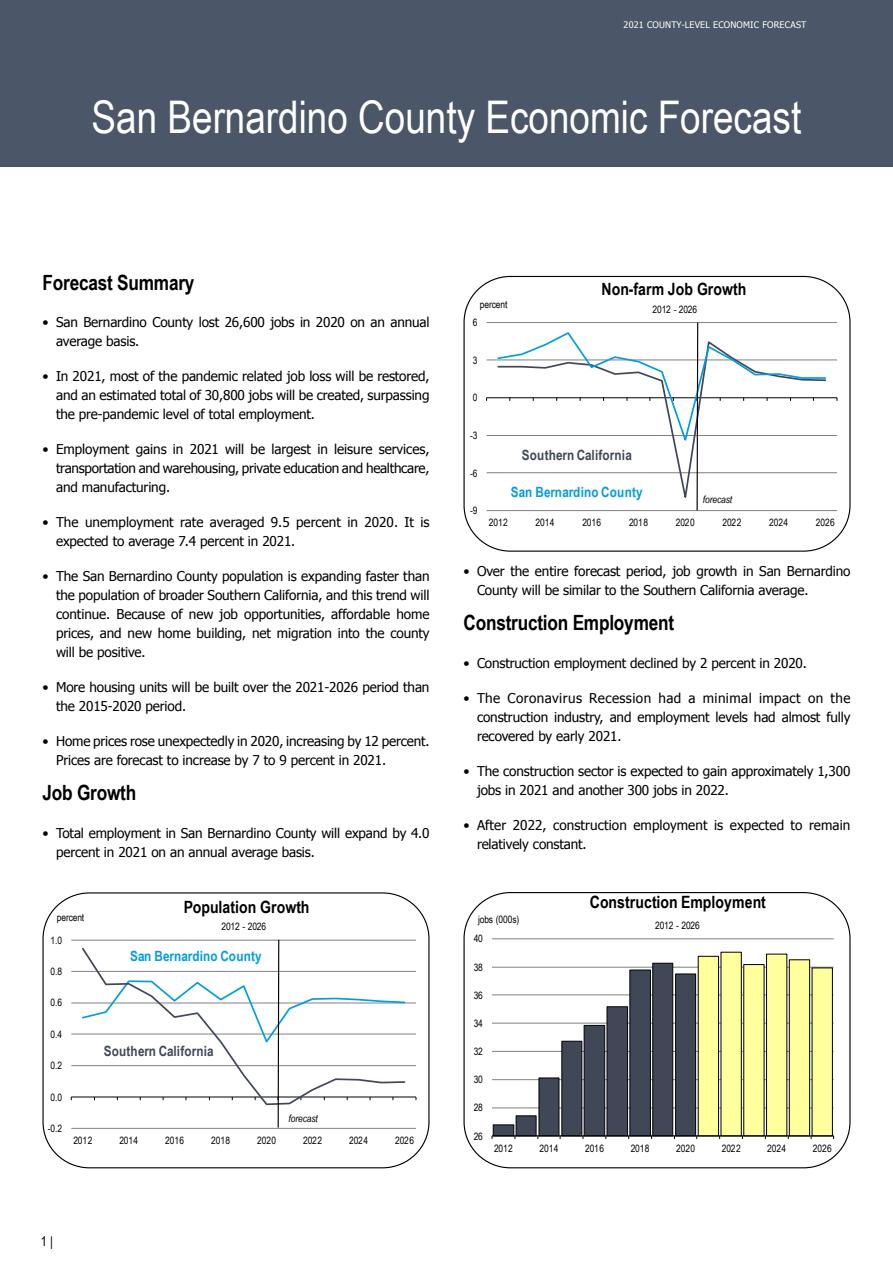
<style>
.page{position:relative;width:893px;height:1263px;background:#fff}
.page>*{position:absolute;margin:0;border:0;box-sizing:border-box;transform-origin:0 0}
.t1{font:45px "Arial Narrow";color:#fff}
.Profile_Subhead_1{font:700 21px "Arial Narrow";letter-spacing:-.01em;color:#000}
.t2{font:700 16.95px "Arial Narrow";color:#000}
.t3{font:700 14.1px "Arial Narrow";letter-spacing:.01em;color:#009de0}
.t4{font:700 14.1px "Arial Narrow";letter-spacing:.01em;color:#404756}
.Profile_Body_Text{font:13.5px/18.9px "Tahoma";letter-spacing:-.01em;color:#000}
.t5{font:13.5px "Arial Narrow";color:#000}
.t6{font:10.2px "Arial Narrow";letter-spacing:-.01em;color:#000}
.t7{font:italic 10.2px "Arial Narrow";letter-spacing:-.01em;color:#000}
.t8{font:9px "Tahoma";letter-spacing:.02em;color:#fff}
</style>
<div class="page">
<div style="left:0;top:0;width:893px;height:167px;background:#4b5768"></div>
<hr style="left:71px;top:1128px;width:345px;height:1px;background:#808080">
<hr style="left:71px;top:1065px;width:345px;height:1px;background:#808080">
<hr style="left:71px;top:1034px;width:345px;height:1px;background:#808080">
<hr style="left:71px;top:1003px;width:345px;height:1px;background:#808080">
<hr style="left:71px;top:971px;width:345px;height:1px;background:#808080">
<hr style="left:71px;top:940px;width:345px;height:1px;background:#808080">
<hr style="left:71px;top:1097px;width:345px;height:1px;background:#000">
<svg style="left:81px;top:939px;width:325px;height:190px"></svg>
<hr style="left:487px;top:510px;width:350px;height:1px;background:#7f7f7f">
<hr style="left:487px;top:472px;width:350px;height:1px;background:#7f7f7f">
<hr style="left:487px;top:435px;width:350px;height:1px;background:#7f7f7f">
<hr style="left:487px;top:360px;width:350px;height:1px;background:#7f7f7f">
<hr style="left:487px;top:322px;width:350px;height:1px;background:#7f7f7f">
<hr style="left:487px;top:397px;width:350px;height:1px;background:#000">
<svg style="left:496px;top:322px;width:331px;height:189px"></svg>
<hr style="left:492px;top:1107px;width:342px;height:1px;background:#7f7f7f">
<hr style="left:492px;top:1079px;width:342px;height:1px;background:#7f7f7f">
<hr style="left:492px;top:1051px;width:342px;height:1px;background:#7f7f7f">
<hr style="left:492px;top:1023px;width:342px;height:1px;background:#7f7f7f">
<hr style="left:492px;top:994px;width:342px;height:1px;background:#7f7f7f">
<hr style="left:492px;top:967px;width:342px;height:1px;background:#7f7f7f">
<hr style="left:492px;top:938px;width:342px;height:1px;background:#7f7f7f">
<div style="left:698px;top:956px;width:20px;height:180px;background:#ffff9b"></div>
<div style="left:698px;top:956px;width:21px;height:180px;border:1px solid #000"></div>
<div style="left:721px;top:952px;width:20px;height:184px;background:#ffff9b"></div>
<div style="left:721px;top:952px;width:21px;height:184px;border:1px solid #000"></div>
<div style="left:744px;top:964px;width:20px;height:172px;background:#ffff9b"></div>
<div style="left:766px;top:954px;width:21px;height:182px;background:#ffff9b"></div>
<div style="left:766px;top:954px;width:21px;height:182px;border:1px solid #000"></div>
<div style="left:789px;top:960px;width:21px;height:176px;background:#ffff9b"></div>
<div style="left:789px;top:959px;width:21px;height:177px;border:1px solid #000"></div>
<div style="left:812px;top:968px;width:20px;height:168px;background:#ffff9b"></div>
<div style="left:812px;top:968px;width:21px;height:168px;border:1px solid #000"></div>
<hr style="left:492px;top:1135px;width:342px;height:1px;background:#000">
<svg style="left:492px;top:963px;width:205px;height:176px"></svg>
<p class="t8" style="left:624px;top:19px;width:184px">2021 COUNTY-LEVEL ECONOMIC FORECAST</p>
<h1 class="t1" style="left:92px;top:85px;width:711px">San Bernardino County Economic Forecast</h1>
<h1 class="Profile_Subhead_1" style="left:43px;top:266px;width:153px">Forecast Summary</h1>
<p class="Profile_Body_Text" style="left:56px;top:312px;width:375px;text-indent:-14px">• San Bernardino County lost 26,600 jobs in 2020 on an annual average basis.</p>
<p class="Profile_Body_Text" style="left:56px;top:366px;width:375px;text-align:justify;text-indent:-14px">• In 2021, most of the pandemic related job loss will be restored, and an estimated total of 30,800 jobs will be created, surpassing the pre-pandemic level of total employment.</p>
<p class="Profile_Body_Text" style="left:56px;top:439px;width:375px;text-align:justify;text-indent:-14px">• Employment gains in 2021 will be largest in leisure services, transportation and warehousing, private education and healthcare, and manufacturing.</p>
<p class="Profile_Body_Text" style="left:56px;top:512px;width:375px;text-indent:-14px">• The unemployment rate averaged 9.5 percent in 2020. It is expected to average 7.4 percent in 2021.</p>
<p class="Profile_Body_Text" style="left:56px;top:566px;width:375px;text-align:justify;text-indent:-14px">• The San Bernardino County population is expanding faster than the population of broader Southern California, and this trend will continue. Because of new job opportunities, affordable home prices, and new home building, net migration into the county will be positive.</p>
<p class="Profile_Body_Text" style="left:56px;top:677px;width:375px;text-indent:-14px">• More housing units will be built over the 2021-2026 period than the 2015-2020 period.</p>
<p class="Profile_Body_Text" style="left:56px;top:731px;width:375px;text-indent:-14px">• Home prices rose unexpectedly in 2020, increasing by 12 percent.<br>Prices are forecast to increase by 7 to 9 percent in 2021.</p>
<h1 class="Profile_Subhead_1" style="left:43px;top:776px;width:95px">Job Growth</h1>
<p class="Profile_Body_Text" style="left:56px;top:823px;width:375px;text-indent:-14px">• Total employment in San Bernardino County will expand by 4.0 percent in 2021 on an annual average basis.</p>
<p class="t6" style="left:57px;top:909px;width:29px">percent</p>
<p class="t6" style="left:51px;top:933px;width:13px">1.0</p>
<p class="t6" style="left:51px;top:964px;width:13px">0.8</p>
<p class="t6" style="left:51px;top:995px;width:13px">0.6</p>
<p class="t6" style="left:51px;top:1027px;width:13px">0.4</p>
<p class="t6" style="left:51px;top:1058px;width:13px">0.2</p>
<p class="t6" style="left:51px;top:1089px;width:13px">0.0</p>
<p class="t6" style="left:48px;top:1120px;width:16px">-0.2</p>
<p class="t2" style="left:184px;top:894px;width:127px">Population Growth</p>
<p class="t6" style="left:221px;top:919px;width:46px">2012 - 2026</p>
<p class="t3" style="left:130px;top:945px;width:133px">San Bernardino County</p>
<p class="t4" style="left:104px;top:1040px;width:111px">Southern California</p>
<p class="t7" style="left:289px;top:1113px;width:31px">forecast</p>
<p class="t6" style="left:73px;top:1133px;width:20px">2012</p>
<p class="t6" style="left:119px;top:1133px;width:20px">2014</p>
<p class="t6" style="left:165px;top:1133px;width:20px">2016</p>
<p class="t6" style="left:211px;top:1133px;width:20px">2018</p>
<p class="t6" style="left:257px;top:1133px;width:20px">2020</p>
<p class="t6" style="left:303px;top:1133px;width:20px">2022</p>
<p class="t6" style="left:349px;top:1133px;width:20px">2024</p>
<p class="t6" style="left:395px;top:1133px;width:20px">2026</p>
<p class="t5" style="left:41px;top:1231px;width:14px">1 |</p>
<p class="t6" style="left:480px;top:297px;width:29px">percent</p>
<p class="t6" style="left:473px;top:315px;width:6px">6</p>
<p class="t6" style="left:473px;top:353px;width:6px">3</p>
<p class="t6" style="left:473px;top:390px;width:6px">0</p>
<p class="t6" style="left:470px;top:428px;width:9px">-3</p>
<p class="t6" style="left:470px;top:466px;width:9px">-6</p>
<p class="t2" style="left:601px;top:276px;width:146px">Non-farm Job Growth</p>
<p class="t6" style="left:652px;top:301px;width:46px">2012 - 2026</p>
<p class="t4" style="left:522px;top:444px;width:111px">Southern California</p>
<p class="t6" style="left:470px;top:503px;width:9px">-9</p>
<p class="t3" style="left:511px;top:481px;width:133px">San Bernardino County</p>
<p class="t7" style="left:703px;top:494px;width:31px">forecast</p>
<p class="t6" style="left:489px;top:515px;width:20px">2012</p>
<p class="t6" style="left:536px;top:515px;width:20px">2014</p>
<p class="t6" style="left:582px;top:515px;width:20px">2016</p>
<p class="t6" style="left:629px;top:515px;width:20px">2018</p>
<p class="t6" style="left:676px;top:515px;width:20px">2020</p>
<p class="t6" style="left:722px;top:515px;width:20px">2022</p>
<p class="t6" style="left:769px;top:515px;width:20px">2024</p>
<p class="t6" style="left:816px;top:515px;width:20px">2026</p>
<p class="Profile_Body_Text" style="left:477px;top:561px;width:375px;text-indent:-14px">• Over the entire forecast period, job growth in San Bernardino<br>County will be similar to the Southern California average.</p>
<h1 class="Profile_Subhead_1" style="left:463px;top:607px;width:212px">Construction Employment</h1>
<p class="Profile_Body_Text" style="left:463px;top:653px;width:345px">• Construction employment declined by 2 percent in 2020.</p>
<p class="Profile_Body_Text" style="left:477px;top:688px;width:375px;text-align:justify;text-indent:-14px">• The Coronavirus Recession had a minimal impact on the construction industry, and employment levels had almost fully recovered by early 2021.</p>
<p class="Profile_Body_Text" style="left:477px;top:761px;width:375px;text-indent:-14px">• The construction sector is expected to gain approximately 1,300 jobs in 2021 and another 300 jobs in 2022.</p>
<p class="Profile_Body_Text" style="left:477px;top:815px;width:375px;text-indent:-14px">• After 2022, construction employment is expected to remain relatively constant.</p>
<p class="t6" style="left:478px;top:911px;width:43px">jobs (000s)</p>
<p class="t6" style="left:474px;top:931px;width:11px">40</p>
<p class="t6" style="left:474px;top:959px;width:11px">38</p>
<p class="t6" style="left:474px;top:988px;width:11px">36</p>
<p class="t6" style="left:474px;top:1016px;width:11px">34</p>
<p class="t6" style="left:474px;top:1044px;width:11px">32</p>
<p class="t6" style="left:474px;top:1072px;width:11px">30</p>
<p class="t6" style="left:474px;top:1100px;width:11px">28</p>
<p class="t6" style="left:474px;top:1128px;width:11px">26</p>
<p class="t2" style="left:590px;top:890px;width:178px">Construction Employment</p>
<p class="t6" style="left:655px;top:918px;width:46px">2012 - 2026</p>
<p class="t6" style="left:494px;top:1141px;width:20px">2012</p>
<p class="t6" style="left:540px;top:1141px;width:20px">2014</p>
<p class="t6" style="left:585px;top:1141px;width:20px">2016</p>
<p class="t6" style="left:631px;top:1141px;width:20px">2018</p>
<p class="t6" style="left:676px;top:1141px;width:20px">2020</p>
<p class="t6" style="left:722px;top:1141px;width:20px">2022</p>
<p class="t6" style="left:767px;top:1141px;width:20px">2024</p>
<p class="t6" style="left:813px;top:1141px;width:20px">2026</p>
</div>
